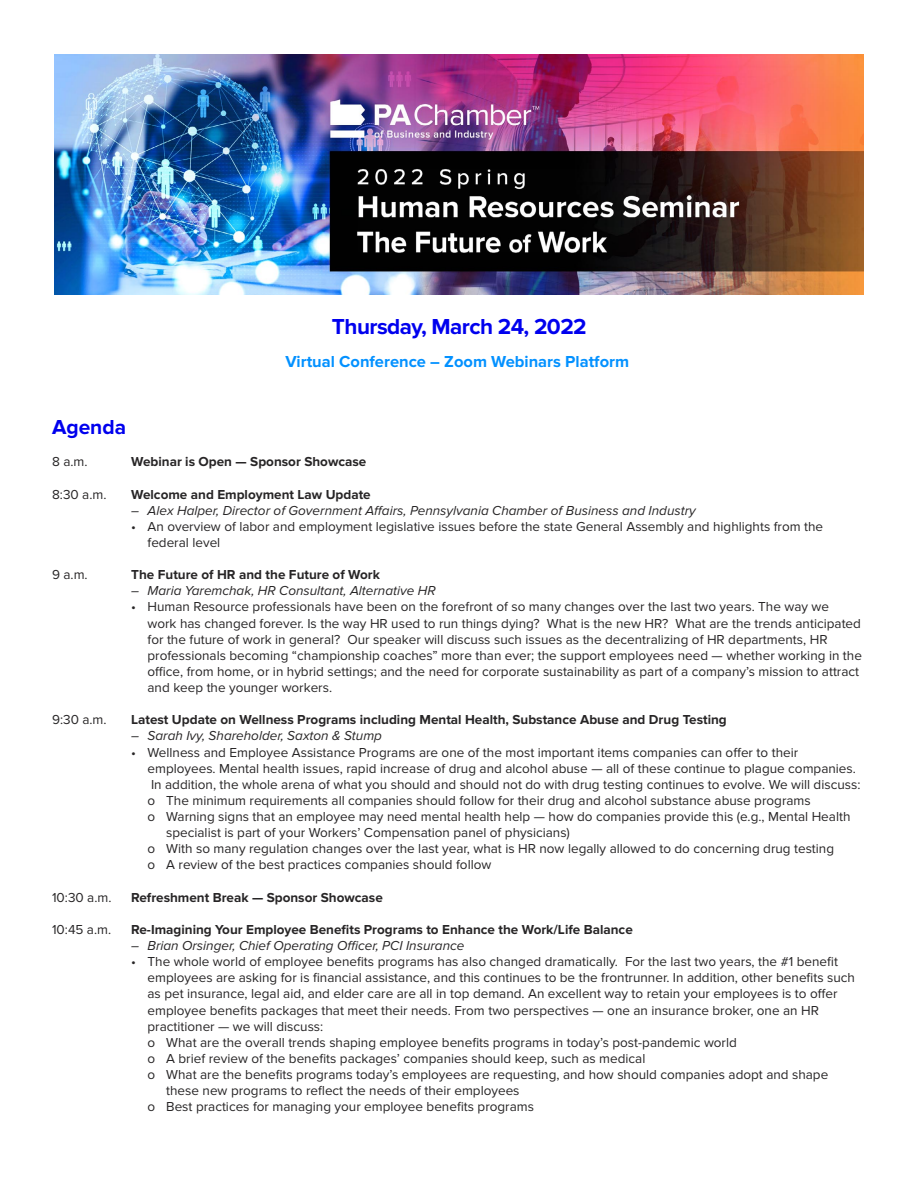
<style>
.page{position:relative;width:918px;height:1188px;background:#fff}
.page>*{position:absolute;margin:0;border:0;box-sizing:border-box;transform-origin:0 0}
.t1{font:700 22.5px "Proxima Nova";letter-spacing:-.025em;color:#00e}
.t2{font:700 21px "Proxima Nova";color:#00e}
.t3{font:700 16.5px "Proxima Nova";color:#0391ff}
.t4{font:13.5px/16.2px "Proxima Nova";color:#272526}
.t5{font:700 13.5px "Proxima Nova";color:#272526}
.t6{font:italic 13.5px "Proxima Nova";color:#272526}
</style>
<div class="page">
<img style="left:54px;top:54px;width:810px;height:240px">
<p class="t1" style="left:332px;top:319px;width:256px">Thursday, March 24, 2022</p>
<p class="t3" style="left:285px;top:356px;width:345px">Virtual Conference – Zoom Webinars Platform</p>
<p class="t2" style="left:52px;top:420px;width:76px">Agenda</p>
<p class="t4" style="left:52px;top:455px;width:37px">8 a.m.</p>
<p class="t5" style="left:131px;top:457px;width:237px">Webinar is Open — Sponsor Showcase</p>
<p class="t4" style="left:52px;top:487px;width:56px">8:30 a.m.</p>
<p class="t5" style="left:131px;top:490px;width:241px">Welcome and Employment Law Update</p>
<p class="t6" style="left:131px;top:505px;width:566px">– Alex Halper, Director of Government Affairs, Pennsylvania Chamber of Business and Industry</p>
<p class="t4" style="left:148px;top:520px;width:677px;text-indent:-16px">• An overview of labor and employment legislative issues before the state General Assembly and highlights from the federal level</p>
<p class="t4" style="left:52px;top:568px;width:37px">9 a.m.</p>
<p class="t5" style="left:131px;top:570px;width:250px">The Future of HR and the Future of Work</p>
<p class="t6" style="left:131px;top:586px;width:306px">– Maria Yaremchak, HR Consultant, Alternative HR</p>
<p class="t4" style="left:148px;top:600px;width:716px;text-indent:-16px">• Human Resource professionals have been on the forefront of so many changes over the last two years. The way we<br>work has changed forever. Is the way HR used to run things dying? What is the new HR? What are the trends anticipated for the future of work in general? Our speaker will discuss such issues as the decentralizing of HR departments, HR professionals becoming “championship coaches” more than ever; the support employees need — whether working in the office, from home, or in hybrid settings; and the need for corporate sustainability as part of a company’s mission to attract and keep the younger workers.</p>
<p class="t4" style="left:52px;top:713px;width:56px">9:30 a.m.</p>
<p class="t5" style="left:131px;top:715px;width:597px">Latest Update on Wellness Programs including Mental Health, Substance Abuse and Drug Testing</p>
<p class="t6" style="left:131px;top:731px;width:252px">– Sarah Ivy, Shareholder, Saxton &amp; Stump</p>
<p class="t4" style="left:148px;top:745px;width:714px;text-indent:-16px">• Wellness and Employee Assistance Programs are one of the most important items companies can offer to their employees. Mental health issues, rapid increase of drug and alcohol abuse — all of these continue to plague companies.<br>In addition, the whole arena of what you should and should not do with drug testing continues to evolve. We will discuss:</p>
<p class="t4" style="left:148px;top:794px;width:665px">o The minimum requirements all companies should follow for their drug and alcohol substance abuse programs</p>
<p class="t4" style="left:166px;top:810px;width:686px;text-indent:-19px">o Warning signs that an employee may need mental health help — how do companies provide this (e.g., Mental Health specialist is part of your Workers’ Compensation panel of physicians)</p>
<p class="t4" style="left:148px;top:842px;width:688px">o With so many regulation changes over the last year, what is HR now legally allowed to do concerning drug testing</p>
<p class="t4" style="left:148px;top:858px;width:345px">o A review of the best practices companies should follow</p>
<p class="t4" style="left:52px;top:890px;width:61px">10:30 a.m.</p>
<p class="t5" style="left:131px;top:893px;width:253px">Refreshment Break — Sponsor Showcase</p>
<p class="t4" style="left:52px;top:923px;width:61px">10:45 a.m.</p>
<p class="t5" style="left:131px;top:925px;width:503px">Re-Imagining Your Employee Benefits Programs to Enhance the Work/Life Balance</p>
<p class="t6" style="left:131px;top:941px;width:335px">– Brian Orsinger, Chief Operating Officer, PCI Insurance</p>
<p class="t4" style="left:148px;top:955px;width:709px;text-indent:-16px">• The whole world of employee benefits programs has also changed dramatically. For the last two years, the #1 benefit employees are asking for is financial assistance, and this continues to be the frontrunner. In addition, other benefits such as pet insurance, legal aid, and elder care are all in top demand. An excellent way to retain your employees is to offer employee benefits packages that meet their needs. From two perspectives — one an insurance broker, one an HR practitioner — we will discuss:</p>
<p class="t4" style="left:148px;top:1036px;width:591px">o What are the overall trends shaping employee benefits programs in today’s post-pandemic world</p>
<p class="t4" style="left:148px;top:1052px;width:499px">o A brief review of the benefits packages’ companies should keep, such as medical</p>
<p class="t4" style="left:166px;top:1068px;width:664px;text-indent:-19px">o What are the benefits programs today’s employees are requesting, and how should companies adopt and shape these new programs to reflect the needs of their employees</p>
<p class="t4" style="left:148px;top:1100px;width:388px">o Best practices for managing your employee benefits programs</p>
</div>
